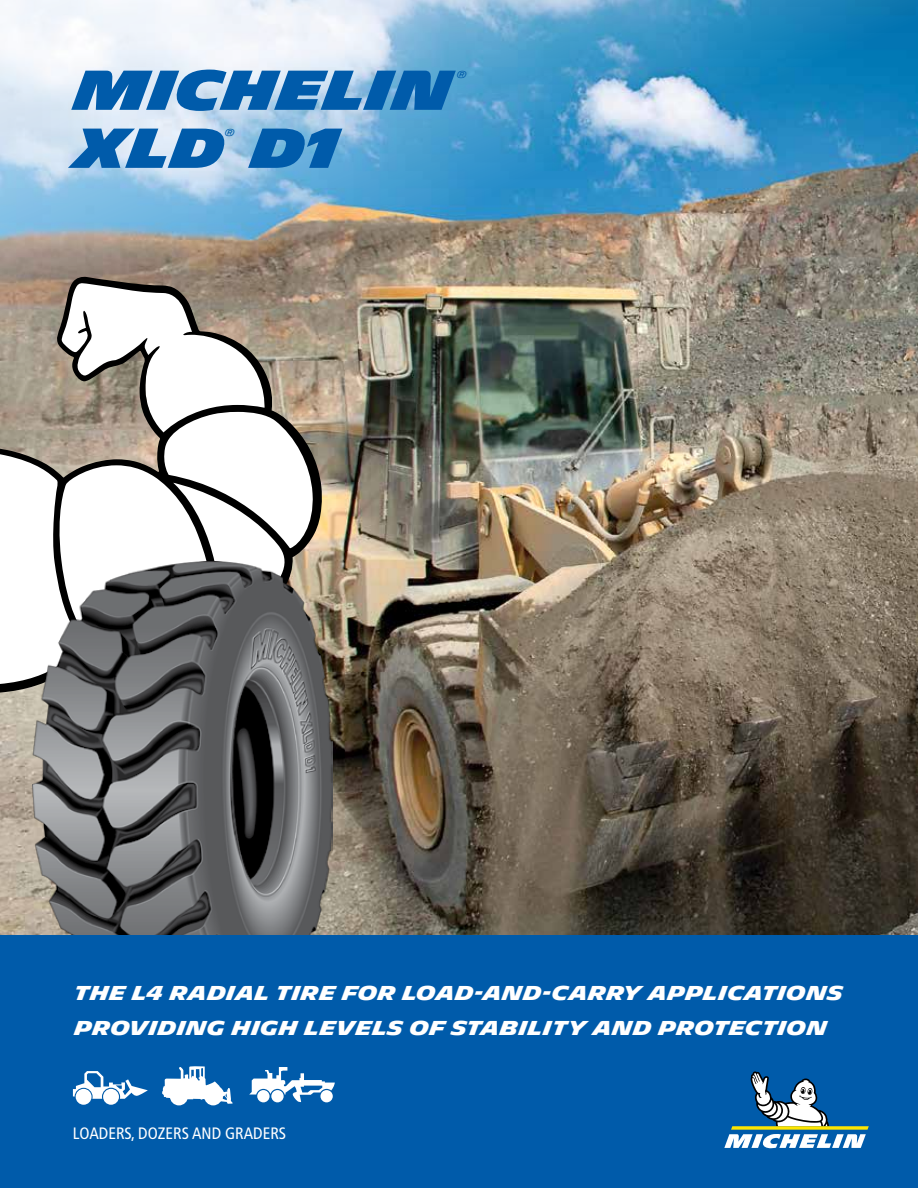
<style>
.page{position:relative;width:918px;height:1188px;background:#fff}
.page>*{position:absolute;margin:0;border:0;box-sizing:border-box;transform-origin:0 0}
.t1{font:900 54.6px "Michelin";color:#005baa}
.t2{font:900 54.45px "Michelin";color:#005baa}
.t3{font:700 19.5px/35.2px "Michelin";letter-spacing:.02em;color:#fff}
.t4{font:condensed 16.5px "Frutiger LT Std";color:#fff}
.t5{font:9.75px "Michelin";color:#005baa}
</style>
<div class="page">
<img style="left:0;top:0;width:918px;height:935px">
<svg style="left:0;top:276px;width:323px;height:417px"></svg>
<img style="left:33px;top:561px;width:299px;height:374px">
<div style="left:0;top:935px;width:918px;height:253px;background:#005baa"></div>
<svg style="left:724px;top:1071px;width:145px;height:77px"></svg>
<svg style="left:162px;top:1066px;width:71px;height:38px"></svg>
<div style="left:170px;top:1087px;width:18px;height:18px;background:#fff;border-radius:50%"></div>
<div style="left:204px;top:1087px;width:18px;height:18px;background:#fff;border-radius:50%"></div>
<svg style="left:249px;top:1067px;width:86px;height:35px"></svg>
<svg style="left:76px;top:1089px;width:16px;height:16px"></svg>
<svg style="left:103px;top:1089px;width:16px;height:16px"></svg>
<svg style="left:73px;top:1071px;width:75px;height:28px"></svg>
<h2 class="t2" style="left:75px;top:59px;width:379px">MICHELIN</h2>
<p class="t5" style="left:457px;top:69px;width:12px">®</p>
<h1 class="t1" style="left:75px;top:116px;width:152px">XLD</h1>
<p class="t5" style="left:225px;top:127px;width:12px">®</p>
<h1 class="t1" style="left:251px;top:116px;width:89px">D1</h1>
<p class="t3" style="left:75px;top:976px;width:770px">THE L4 RADIAL TIRE FOR LOAD-AND-CARRY APPLICATIONS<br>PROVIDING HIGH LEVELS OF STABILITY AND PROTECTION</p>
<p class="t4" style="left:73px;top:1124px;width:215px">LOADERS, DOZERS AND GRADERS</p>
</div>
